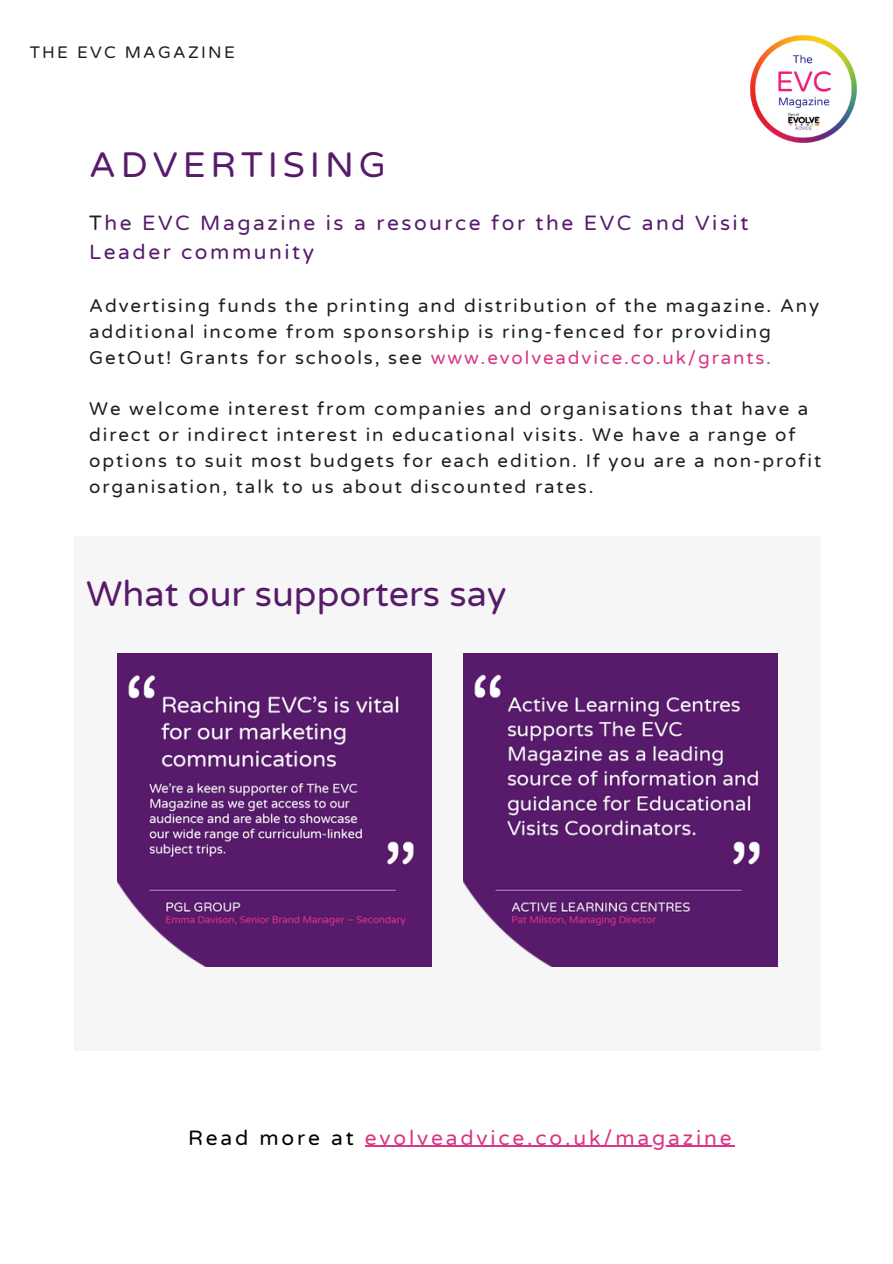
<style>
.page{position:relative;width:893px;height:1264px;background:#fff}
.page>*{position:absolute;margin:0;border:0;box-sizing:border-box;transform-origin:0 0}
.t1{font:36px "Varela Round";color:#581b6c}
.t2{font:36px "Varela Round";letter-spacing:.135em;color:#581b6c}
.t3{font:21px/29.2px "Varela Round";letter-spacing:.12em;color:#581b6c}
.t4{font:21px "Varela Round";letter-spacing:.135em;color:#d93686}
.t5{font:18.6px/25.8px "Varela Round";letter-spacing:.1em;color:#1c2120}
.t6{font:16.8px "Varela Round";letter-spacing:.135em;color:#1c2120}
.s1{color:#1c2120}
.s2{color:#d93686}
.s3{color:#000}
</style>
<div class="page">
<img style="left:750px;top:36px;width:106px;height:107px">
<div style="left:74px;top:536px;width:746px;height:515px;background:#f6f6f6"></div>
<img style="left:464px;top:653px;width:313px;height:313px">
<img style="left:117px;top:653px;width:314px;height:313px">
<hr style="left:365px;top:1145px;width:369px;height:1px;background:#d93686">
<p class="t6" style="left:30px;top:42px;width:206px">THE EVC MAGAZINE</p>
<p class="t2" style="left:89px;top:144px;width:298px">ADVERTISING</p>
<p class="t3" style="left:89px;top:208px;width:660px"><span class="s1">T</span>he EVC Magazine is a resource for the EVC and Visit<br>Leader community</p>
<p class="t5" style="left:89px;top:293px;width:731px">Advertising funds the printing and distribution of the magazine. Any additional income from sponsorship is ring-fenced for providing<br>GetOut! Grants for schools, see <span class="s2">www.evolveadvice.co.uk/grants.</span></p>
<p class="t5" style="left:89px;top:396px;width:733px">We welcome interest from companies and organisations that have a direct or indirect interest in educational visits. We have a range of options to suit most budgets for each edition. If you are a non-profit organisation, talk to us about discounted rates.</p>
<p class="t1" style="left:86px;top:572px;width:421px">What our supporters say</p>
<p class="t4" style="left:188px;top:1125px;width:545px"><span class="s3">Read more at</span> evolveadvice.co.uk/magazine</p>
</div>
